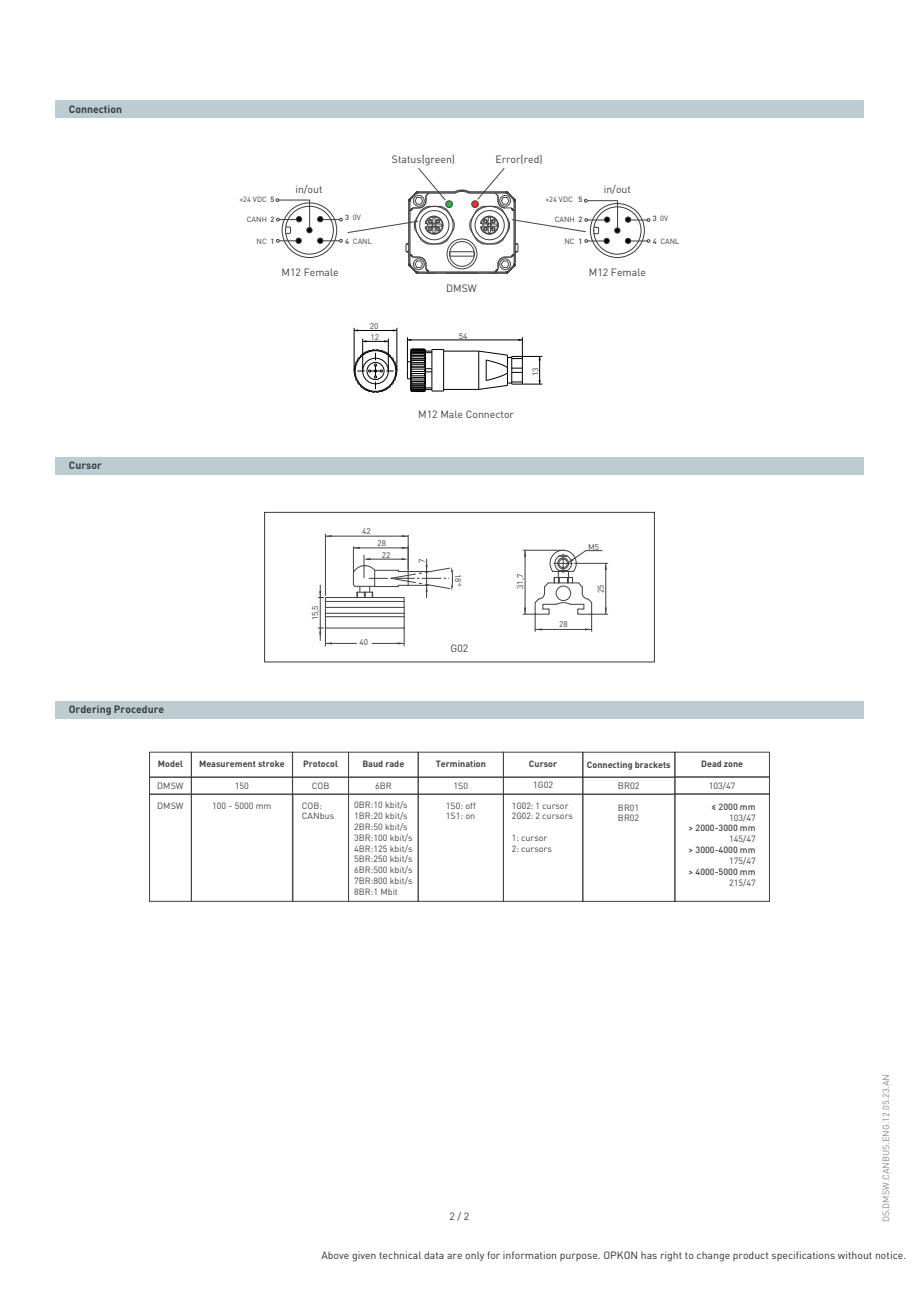
<style>
.page{position:relative;width:919px;height:1289px;background:#fff}
.page>*{position:absolute;margin:0;border:0;box-sizing:border-box;transform-origin:0 0}
.t1{font:10.5px "DIN Pro";color:#2a2b2a}
.t2{font:10.5px "DIN Pro";color:#3f3f40}
.t3{font:700 10.5px "DIN Pro";color:#3a3c3f}
.t4{font:10.5px "DIN Pro";color:#3a3c3f}
.t5{font:9.15px "DIN Pro";color:#444242}
.t6{font:9px/10.8px "DIN Pro";color:#444242}
.t7{font:700 9px "DIN Pro";color:#444242}
.t8{font:500 9px "DIN Pro";color:#424141}
.t9{font:9px "DIN Pro";color:#8a898a}
.t10{font:9px "DIN Pro";color:#424141}
.t11{font:9px/10.8px "DIN Pro";color:#3a3c3f}
.t12{font:9px "DIN Pro";color:#383b3e}
.t13{font:8.25px/12.3px "DIN Pro";color:#3a3c3f;text-align:center}
.t14{font:7.5px "DIN Pro";color:#3a3c3f}
.s1{font-weight:500}
.s2{color:#383b3e}
</style>
<div class="page">
<div style="left:55px;top:701px;width:808px;height:17px;background:#bdccd0"></div>
<div style="left:55px;top:457px;width:808px;height:17px;background:#bdccd0"></div>
<div style="left:55px;top:100px;width:808px;height:17px;background:#bdccd0"></div>
<div style="left:264px;top:512px;width:390px;height:150px;border:1px solid #373b3d"></div>
<svg style="left:523px;top:549px;width:84px;height:82px"></svg>
<hr style="left:325px;top:643px;width:31px;height:1px;background:#3f3f40">
<hr style="left:372px;top:643px;width:31px;height:1px;background:#3f3f40">
<hr style="left:325px;top:627px;width:79px;height:1px;background:#3f3f40">
<hr style="left:325px;top:616px;width:79px;height:1px;background:#3f3f40">
<hr style="left:325px;top:613px;width:79px;height:1px;background:#3f3f40">
<hr style="left:325px;top:607px;width:79px;height:1px;background:#3f3f40">
<hr style="left:325px;top:601px;width:79px;height:1px;background:#3f3f40">
<hr style="left:325px;top:597px;width:79px;height:1px;background:#3f3f40">
<hr style="left:325px;top:597px;width:1px;height:31px;background:#3f3f40">
<hr style="left:404px;top:597px;width:1px;height:31px;background:#3f3f40">
<svg style="left:397px;top:627px;width:8px;height:19px"></svg>
<svg style="left:318px;top:585px;width:5px;height:13px"></svg>
<hr style="left:320px;top:597px;width:1px;height:31px;background:#3f3f40">
<svg style="left:318px;top:627px;width:14px;height:19px"></svg>
<hr style="left:325px;top:534px;width:1px;height:61px;background:#3f3f40">
<hr style="left:408px;top:535px;width:1px;height:34px;background:#3f3f40">
<hr style="left:325px;top:536px;width:83px;height:1px;background:#3f3f40">
<svg style="left:352px;top:546px;width:101px;height:52px"></svg>
<div style="left:582px;top:752px;width:93px;height:25px;border:1px solid #444242"></div>
<div style="left:582px;top:794px;width:93px;height:107px;border:1px solid #444242"></div>
<div style="left:582px;top:777px;width:93px;height:17px;border:1px solid #444242"></div>
<div style="left:149px;top:752px;width:42px;height:25px;border:1px solid #444242"></div>
<div style="left:149px;top:794px;width:42px;height:107px;border:1px solid #444242"></div>
<div style="left:191px;top:752px;width:101px;height:25px;border:1px solid #444242"></div>
<div style="left:191px;top:794px;width:101px;height:107px;border:1px solid #444242"></div>
<div style="left:292px;top:752px;width:57px;height:25px;border:1px solid #444242"></div>
<div style="left:149px;top:777px;width:42px;height:17px;border:1px solid #444242"></div>
<div style="left:191px;top:777px;width:101px;height:17px;border:1px solid #444242"></div>
<div style="left:292px;top:777px;width:57px;height:17px;border:1px solid #444242"></div>
<div style="left:348px;top:752px;width:70px;height:25px;border:1px solid #444242"></div>
<div style="left:348px;top:794px;width:70px;height:107px;border:1px solid #444242"></div>
<div style="left:348px;top:777px;width:70px;height:17px;border:1px solid #444242"></div>
<div style="left:418px;top:752px;width:85px;height:25px;border:1px solid #444242"></div>
<div style="left:418px;top:794px;width:85px;height:107px;border:1px solid #444242"></div>
<div style="left:418px;top:777px;width:85px;height:17px;border:1px solid #444242"></div>
<div style="left:674px;top:752px;width:95px;height:25px;border:1px solid #444242"></div>
<div style="left:674px;top:793px;width:95px;height:108px;border:1px solid #444242"></div>
<div style="left:674px;top:776px;width:95px;height:18px;border:1px solid #444242"></div>
<div style="left:503px;top:752px;width:80px;height:25px;border:1px solid #444242"></div>
<div style="left:503px;top:794px;width:80px;height:107px;border:1px solid #444242"></div>
<div style="left:503px;top:777px;width:80px;height:17px;border:1px solid #444242"></div>
<hr style="left:443px;top:389px;width:35px;height:1px;background:#000002">
<hr style="left:443px;top:351px;width:35px;height:1px;background:#000002">
<hr style="left:443px;top:349px;width:1px;height:42px;background:#000002">
<hr style="left:407px;top:339px;width:115px;height:1px;background:#000002">
<svg style="left:407px;top:337px;width:36px;height:55px"></svg>
<svg style="left:478px;top:337px;width:64px;height:53px"></svg>
<hr style="left:388px;top:339px;width:1px;height:32px;background:#000002">
<hr style="left:362px;top:339px;width:1px;height:32px;background:#000002">
<svg style="left:362px;top:340px;width:26px;height:2px"></svg>
<hr style="left:396px;top:328px;width:1px;height:43px;background:#000002">
<hr style="left:354px;top:328px;width:1px;height:43px;background:#000002">
<hr style="left:354px;top:330px;width:43px;height:1px;background:#000002">
<svg style="left:354px;top:349px;width:43px;height:44px"></svg>
<svg style="left:276px;top:168px;width:374px;height:106px"></svg>
<div style="left:471px;top:201px;width:7px;height:6px;background:#ee2f2d;border-radius:50%"></div>
<div style="left:471px;top:200px;width:7px;height:8px;border:1px solid #444242;border-radius:50%"></div>
<div style="left:445px;top:201px;width:7px;height:6px;background:#2fb34a;border-radius:50%"></div>
<div style="left:445px;top:200px;width:7px;height:8px;border:1px solid #444242;border-radius:50%"></div>
<p class="t3" style="left:69px;top:100px;width:55px">Connection</p>
<p class="t3" style="left:69px;top:456px;width:35px">Cursor</p>
<p class="t14" style="left:239px;top:193px;width:37px">+24 VDC <span class="s1">5</span></p>
<p class="t14" style="left:256px;top:236px;width:19px">NC <span class="s1">1</span></p>
<p class="t14" style="left:247px;top:213px;width:29px">CANH <span class="s1">2</span></p>
<p class="t2" style="left:295px;top:181px;width:29px">in/out</p>
<p class="t14" style="left:345px;top:212px;width:17px"><span class="s1">3</span> 0V</p>
<p class="t14" style="left:345px;top:235px;width:28px"><span class="s1">4</span> CANL</p>
<p class="t2" style="left:281px;top:264px;width:59px">M12 Female</p>
<p class="t13" style="left:370px;top:319px;width:10px">20</p>
<p class="t13" style="left:370px;top:330px;width:10px">12</p>
<p class="t4" style="left:392px;top:151px;width:65px">Status(green)</p>
<p class="t4" style="left:495px;top:151px;width:49px">Error(red)</p>
<p class="t14" style="left:545px;top:193px;width:39px">+24 VDC <span class="s1">5</span></p>
<p class="t14" style="left:564px;top:236px;width:20px">NC <span class="s1">1</span></p>
<p class="t14" style="left:554px;top:214px;width:29px">CANH <span class="s1">2</span></p>
<p class="t2" style="left:603px;top:181px;width:29px">in/out</p>
<p class="t14" style="left:652px;top:212px;width:17px"><span class="s1">3</span> 0V</p>
<p class="t14" style="left:652px;top:235px;width:28px"><span class="s1">4</span> CANL</p>
<p class="t2" style="left:446px;top:280px;width:32px">DMSW</p>
<p class="t13" style="left:459px;top:329px;width:10px">54</p>
<p class="t13" style="left:528px;top:376px;width:10px;rotate:-90deg">13</p>
<p class="t2" style="left:588px;top:264px;width:59px">M12 Female</p>
<p class="t2" style="left:418px;top:406px;width:97px">M12 Male Connector</p>
<p class="t13" style="left:308px;top:620px;width:17px;rotate:-90deg">15,5</p>
<p class="t13" style="left:362px;top:524px;width:10px">42</p>
<p class="t13" style="left:377px;top:536px;width:14px">28<br>22</p>
<p class="t13" style="left:359px;top:635px;width:10px">40</p>
<p class="t13" style="left:415px;top:563px;width:6px;rotate:-90deg">7</p>
<p class="t13" style="left:465px;top:574px;width:14px;rotate:90deg">18°</p>
<p class="t4" style="left:450px;top:640px;width:19px">G02</p>
<p class="t13" style="left:513px;top:589px;width:17px;rotate:-90deg">31,7</p>
<p class="t13" style="left:559px;top:617px;width:10px">28</p>
<p class="t13" style="left:588px;top:540px;width:13px">M5</p>
<p class="t13" style="left:593px;top:593px;width:10px;rotate:-90deg">25</p>
<p class="t3" style="left:69px;top:700px;width:97px">Ordering Procedure</p>
<p class="t7" style="left:158px;top:756px;width:27px">Model</p>
<p class="t7" style="left:199px;top:756px;width:87px">Measurement stroke</p>
<p class="t7" style="left:303px;top:756px;width:36px">Protocol</p>
<p class="t6" style="left:157px;top:799px;width:28px">DMSW</p>
<p class="t6" style="left:212px;top:799px;width:61px">100 - 5000 mm</p>
<p class="t6" style="left:157px;top:779px;width:28px">DMSW</p>
<p class="t6" style="left:235px;top:779px;width:16px">150</p>
<p class="t6" style="left:312px;top:779px;width:19px">COB</p>
<p class="t6" style="left:302px;top:799px;width:34px">COB:<br>CANbus</p>
<p class="t7" style="left:362px;top:756px;width:43px">Baud rade</p>
<p class="t7" style="left:529px;top:756px;width:30px">Cursor</p>
<p class="t6" style="left:375px;top:779px;width:18px">6BR</p>
<p class="t7" style="left:435px;top:756px;width:52px">Termination</p>
<p class="t6" style="left:453px;top:779px;width:16px">1S0</p>
<p class="t6" style="left:446px;top:799px;width:32px">1S0: off<br>1S1: on</p>
<p class="t12" style="left:533px;top:778px;width:21px">1G02</p>
<p class="t6" style="left:512px;top:799px;width:63px"><span class="s2">1G02: 1</span> cursor<br><span class="s2">2G02: 2</span> cursors</p>
<p class="t11" style="left:512px;top:831px;width:41px"><span class="s2">1:</span> cursor<br><span class="s2">2:</span> cursors</p>
<p class="t6" style="left:354px;top:798px;width:60px">0BR:10 kbit/s<br>1BR:20 kbit/s<br>2BR:50 kbit/s<br>3BR:100 kbit/s<br>4BR:125 kbit/s<br>5BR:250 kbit/s<br>6BR:500 kbit/s<br>7BR:800 kbit/s<br>8BR:1 Mbit</p>
<p class="t7" style="left:587px;top:756px;width:85px">Connecting brackets</p>
<p class="t5" style="left:618px;top:778px;width:23px">BR02</p>
<p class="t6" style="left:618px;top:801px;width:23px">BR01<br>BR02</p>
<p class="t7" style="left:701px;top:756px;width:44px">Dead zone</p>
<p class="t10" style="left:708px;top:778px;width:28px">103/47</p>
<p class="t8" style="left:711px;top:799px;width:46px">≤ 2000 mm</p>
<p class="t10" style="left:729px;top:810px;width:28px">103/47</p>
<p class="t8" style="left:688px;top:821px;width:69px">&gt; 2000-3000 mm</p>
<p class="t10" style="left:729px;top:832px;width:28px">145/47</p>
<p class="t8" style="left:688px;top:842px;width:69px">&gt; 3000-4000 mm</p>
<p class="t10" style="left:729px;top:853px;width:28px">175/47</p>
<p class="t8" style="left:688px;top:864px;width:69px">&gt; 4000-5000 mm</p>
<p class="t10" style="left:729px;top:875px;width:28px">215/47</p>
<p class="t4" style="left:449px;top:1207px;width:21px">2 / 2</p>
<p class="t9" style="left:878px;top:1222px;width:150px;rotate:-90deg">DS.DMSW.CANBUS.ENG.12.05.23.AN</p>
<p class="t1" style="left:321px;top:1246px;width:586px">Above given technical data are only for information purpose. OPKON has right to change product specifications without notice.</p>
</div>
